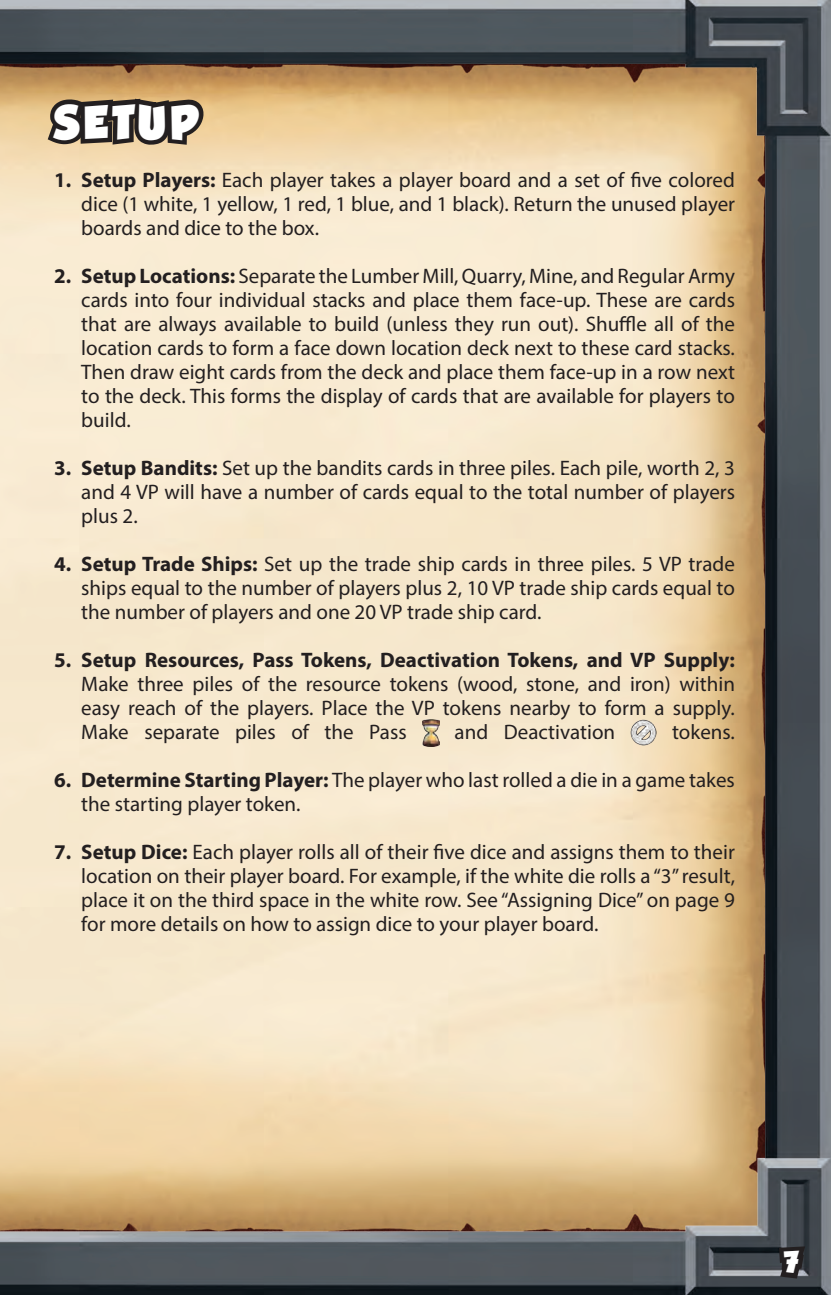
<style>
.page{position:relative;width:831px;height:1295px;background:#fff}
.page>*{position:absolute;margin:0;border:0;box-sizing:border-box;transform-origin:0 0}
.t1{font:42px "GROBOLD";letter-spacing:.1em;color:#fff}
.t2{font:27px "GROBOLD";color:#fff}
.t3{font:21px/24px "Myriad Pro";color:#231f20;text-align:justify}
.s1{font-weight:700}
</style>
<div class="page">
<img style="left:0;top:0;width:830px;height:1294px">
<svg style="left:42px;top:93px;width:168px;height:58px;background:#766550"></svg>
<img style="left:422px;top:719px;width:17px;height:27px">
<img style="left:630px;top:719px;width:26px;height:26px">
<svg style="left:774px;top:1241px;width:37px;height:42px;background:#393a3f"></svg>
<p class="t1" style="left:54px;top:97px;width:144px">SETUP</p>
<p class="t3" style="left:81px;top:167px;width:655px;text-indent:-27px"><span class="s1">1. Setup Players:</span> Each player takes a player board and a set of five colored dice (1 white, 1 yellow, 1 red, 1 blue, and 1 black). Return the unused player boards and dice to the box.</p>
<p class="t3" style="left:81px;top:263px;width:655px;text-indent:-27px"><span class="s1">2. Setup Locations:</span> Separate the Lumber Mill, Quarry, Mine, and Regular Army cards into four individual stacks and place them face-up. These are cards that are always available to build (unless they run out). Shuffle all of the location cards to form a face down location deck next to these card stacks.<br>Then draw eight cards from the deck and place them face-up in a row next to the deck. This forms the display of cards that are available for players to build.</p>
<p class="t3" style="left:81px;top:455px;width:655px;text-indent:-27px"><span class="s1">3. Setup Bandits:</span> Set up the bandits cards in three piles. Each pile, worth 2, 3 and 4 VP will have a number of cards equal to the total number of players plus 2.</p>
<p class="t3" style="left:81px;top:551px;width:655px;text-indent:-27px"><span class="s1">4. Setup Trade Ships:</span> Set up the trade ship cards in three piles. 5 VP trade ships equal to the number of players plus 2, 10 VP trade ship cards equal to the number of players and one 20 VP trade ship card.</p>
<p class="t3" style="left:81px;top:647px;width:655px;text-indent:-27px"><span class="s1">5. Setup Resources, Pass Tokens, Deactivation Tokens, and VP Supply:<br></span>Make three piles of the resource tokens (wood, stone, and iron) within easy reach of the players. Place the VP tokens nearby to form a supply.<br>Make separate piles of the Pass</p>
<p class="t3" style="left:454px;top:719px;width:162px">and Deactivation</p>
<p class="t3" style="left:672px;top:719px;width:64px">tokens.</p>
<p class="t3" style="left:81px;top:767px;width:655px;text-indent:-27px"><span class="s1">6. Determine Starting Player:</span> The player who last rolled a die in a game takes the starting player token.</p>
<p class="t3" style="left:81px;top:839px;width:655px;text-indent:-27px"><span class="s1">7. Setup Dice:</span> Each player rolls all of their five dice and assigns them to their location on their player board. For example, if the white die rolls a “3” result, place it on the third space in the white row. See “Assigning Dice” on page 9 for more details on how to assign dice to your player board.</p>
<p class="t2" style="left:783px;top:1246px;width:16px">7</p>
</div>
